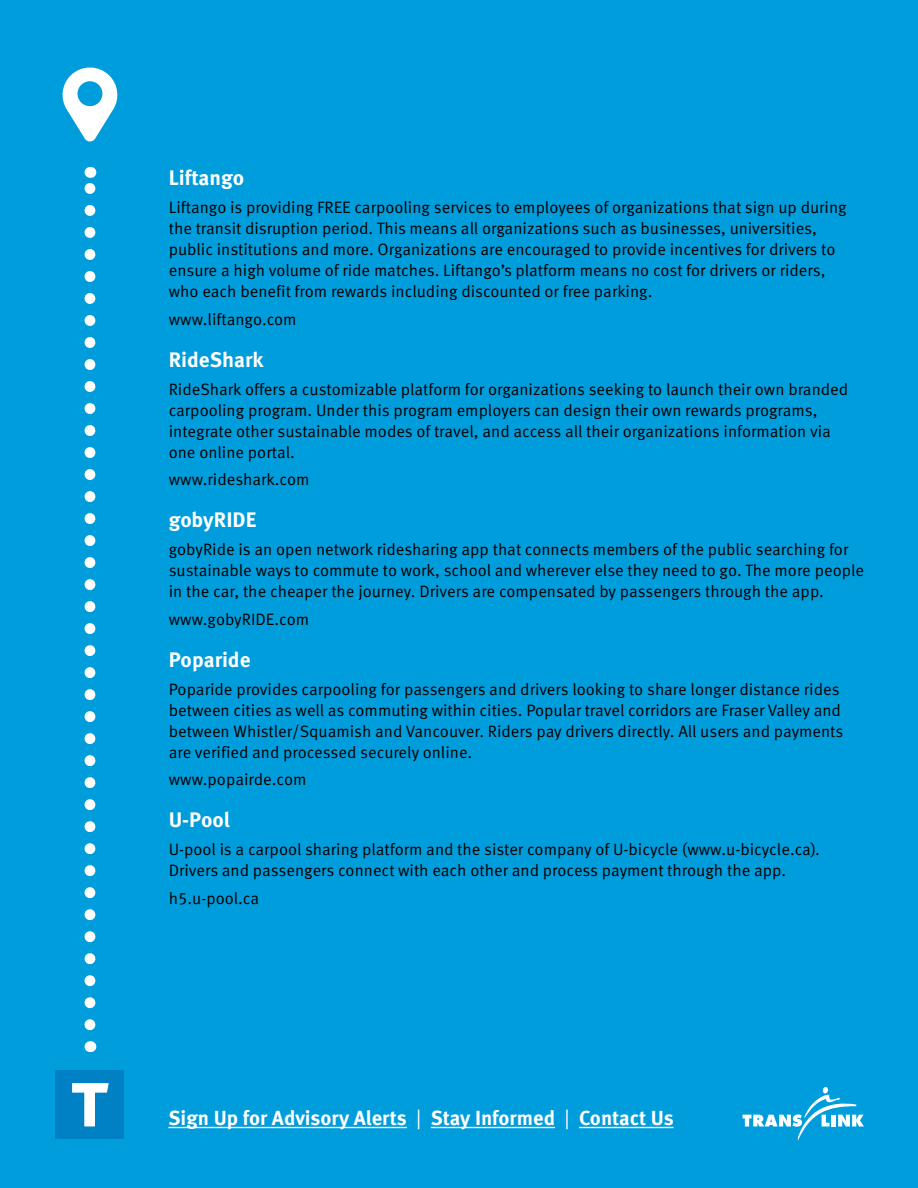
<style>
.page{position:relative;width:918px;height:1188px;background:#009ddc}
.page>*{position:absolute;margin:0;border:0;box-sizing:border-box;transform-origin:0 0}
.t1{font:700 21px "Meta OT";color:#fff}
.t2{font:700 20.4px "Meta OT";color:#fff}
.t3{font:16.5px/21px "Meta OT Norm";color:#000}
.s1{font-family:"Meta OT Norm";font-weight:400}
</style>
<div class="page">
<svg style="left:85px;top:167px;width:10px;height:858px"></svg>
<svg style="left:62px;top:67px;width:56px;height:75px"></svg>
<div style="left:56px;top:1070px;width:68px;height:69px;background:#0081c6"></div>
<svg style="left:72px;top:1083px;width:37px;height:43px"></svg>
<hr style="left:168px;top:1127px;width:239px;height:1px;background:#fff">
<hr style="left:431px;top:1127px;width:124px;height:1px;background:#fff">
<hr style="left:579px;top:1127px;width:95px;height:1px;background:#fff">
<svg style="left:743px;top:1087px;width:121px;height:54px"></svg>
<p class="t1" style="left:169px;top:165px;width:77px">Liftango</p>
<p class="t3" style="left:169px;top:197px;width:679px">Liftango is providing FREE carpooling services to employees of organizations that sign up during the transit disruption period. This means all organizations such as businesses, universities, public institutions and more. Organizations are encouraged to provide incentives for drivers to ensure a high volume of ride matches. Liftango’s platform means no cost for drivers or riders, who each benefit from rewards including discounted or free parking.</p>
<p class="t3" style="left:169px;top:309px;width:129px">www.liftango.com</p>
<p class="t1" style="left:169px;top:346px;width:96px">RideShark</p>
<p class="t3" style="left:169px;top:379px;width:681px">RideShark offers a customizable platform for organizations seeking to launch their own branded carpooling program. Under this program employers can design their own rewards programs, integrate other sustainable modes of travel, and access all their organizations information via one online portal.</p>
<p class="t3" style="left:169px;top:469px;width:142px">www.rideshark.com</p>
<p class="t1" style="left:169px;top:507px;width:89px">gobyRIDE</p>
<p class="t3" style="left:169px;top:539px;width:697px">gobyRide is an open network ridesharing app that connects members of the public searching for sustainable ways to commute to work, school and wherever else they need to go. The more people in the car, the cheaper the journey. Drivers are compensated by passengers through the app.</p>
<p class="t3" style="left:169px;top:609px;width:142px">www.gobyRIDE.com</p>
<p class="t1" style="left:169px;top:646px;width:83px">Poparide</p>
<p class="t3" style="left:169px;top:679px;width:676px">Poparide provides carpooling for passengers and drivers looking to share longer distance rides between cities as well as commuting within cities. Popular travel corridors are Fraser Valley and between Whistler/Squamish and Vancouver. Riders pay drivers directly. All users and payments are verified and processed securely online.</p>
<p class="t3" style="left:169px;top:769px;width:139px">www.popairde.com</p>
<p class="t1" style="left:169px;top:807px;width:63px">U-Pool</p>
<p class="t3" style="left:169px;top:839px;width:653px">U-pool is a carpool sharing platform and the sister company of U-bicycle (www.u-bicycle.ca).<br>Drivers and passengers connect with each other and process payment through the app.</p>
<p class="t3" style="left:169px;top:888px;width:92px">h5.u-pool.ca</p>
<p class="t2" style="left:168px;top:1105px;width:507px">Sign Up for Advisory Alerts <span class="s1">|</span> Stay Informed <span class="s1">|</span> Contact Us</p>
</div>
